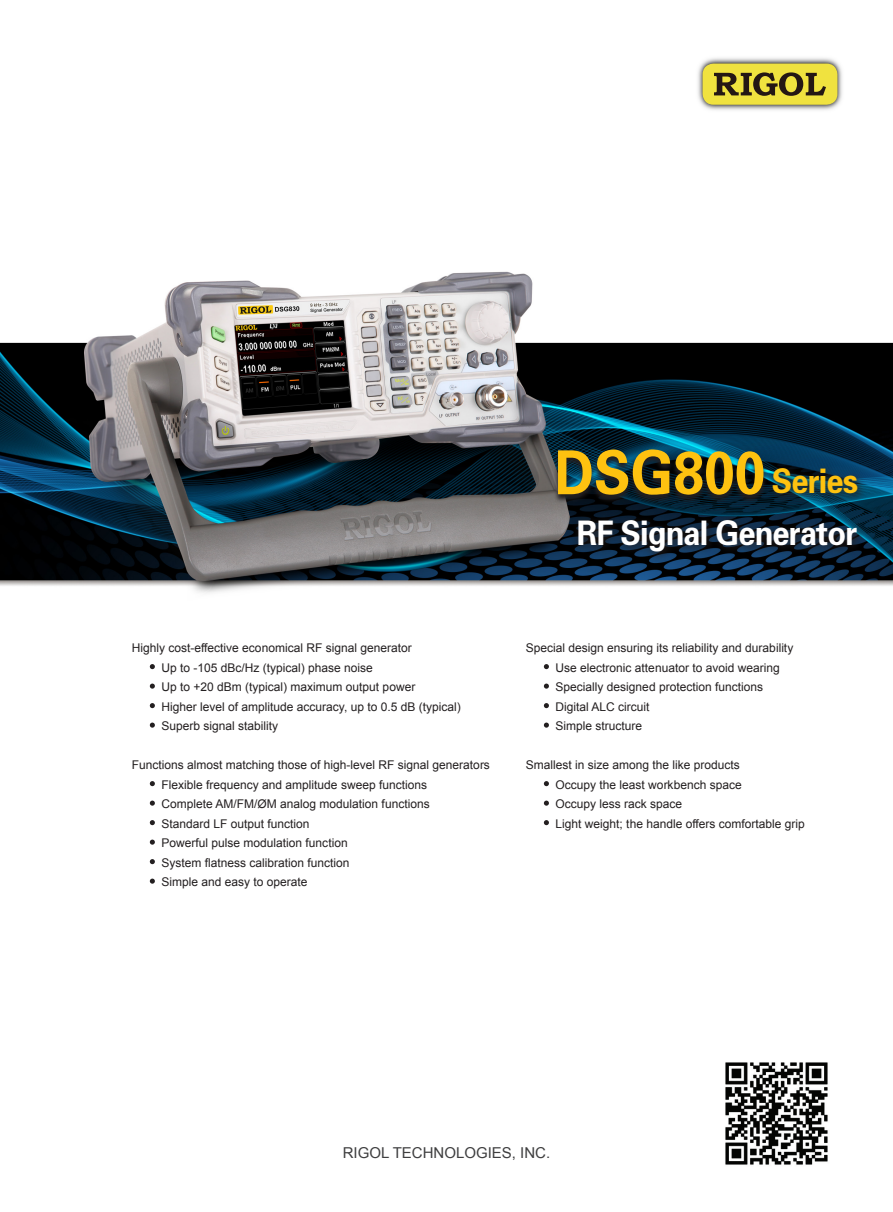
<style>
.page{position:relative;width:893px;height:1212px;background:#fff}
.page>*{position:absolute;margin:0;border:0;box-sizing:border-box;transform-origin:0 0}
.t1{font:60.6px "FZDHTJW GB1 0";color:#fec210;scale:.91 1}
.t2{font:33.75px "FZDHTJW GB1 0";letter-spacing:-.025em;color:#fff;scale:.91 1}
.t3{font:33.75px "FZDHTJW GB1 0";letter-spacing:-.025em;color:#fec210;scale:.91 1}
.t4{font:15px "Arial";color:#3e3e3f}
.t5{font:12px "Arial";color:#231f20}
</style>
<div class="page">
<img style="left:0;top:271px;width:893px;height:322px">
<svg style="left:553px;top:449px;width:215px;height:54px;background:#112834"></svg>
<svg style="left:572px;top:514px;width:295px;height:48px;background:#0e1f30"></svg>
<svg style="left:768px;top:462px;width:99px;height:41px;background:#0a384f"></svg>
<svg style="left:150px;top:664px;width:5px;height:5px"></svg>
<svg style="left:150px;top:683px;width:5px;height:6px"></svg>
<svg style="left:150px;top:703px;width:5px;height:5px"></svg>
<svg style="left:150px;top:722px;width:5px;height:6px"></svg>
<svg style="left:150px;top:781px;width:5px;height:5px"></svg>
<svg style="left:150px;top:800px;width:5px;height:6px"></svg>
<svg style="left:150px;top:820px;width:5px;height:5px"></svg>
<svg style="left:150px;top:839px;width:5px;height:6px"></svg>
<svg style="left:150px;top:859px;width:5px;height:5px"></svg>
<svg style="left:150px;top:878px;width:5px;height:6px"></svg>
<img style="left:698px;top:58px;width:144px;height:52px">
<svg style="left:703px;top:64px;width:134px;height:41px;background:#bcaf36"></svg>
<svg style="left:544px;top:664px;width:5px;height:5px"></svg>
<svg style="left:544px;top:683px;width:5px;height:6px"></svg>
<svg style="left:544px;top:703px;width:5px;height:5px"></svg>
<svg style="left:544px;top:722px;width:5px;height:6px"></svg>
<svg style="left:544px;top:781px;width:5px;height:5px"></svg>
<svg style="left:544px;top:800px;width:5px;height:6px"></svg>
<svg style="left:544px;top:820px;width:5px;height:5px"></svg>
<img style="left:725px;top:1062px;width:103px;height:103px">
<p class="t5" style="left:132px;top:640px;width:281px">Highly cost-effective economical RF signal generator</p>
<p class="t5" style="left:162px;top:660px;width:213px">Up to -105 dBc/Hz (typical) phase noise</p>
<p class="t5" style="left:162px;top:679px;width:255px">Up to +20 dBm (typical) maximum output power</p>
<p class="t5" style="left:162px;top:699px;width:301px">Higher level of amplitude accuracy, up to 0.5 dB (typical)</p>
<p class="t5" style="left:162px;top:718px;width:118px">Superb signal stability</p>
<p class="t5" style="left:132px;top:757px;width:360px">Functions almost matching those of high-level RF signal generators</p>
<p class="t5" style="left:162px;top:777px;width:267px">Flexible frequency and amplitude sweep functions</p>
<p class="t5" style="left:162px;top:796px;width:270px">Complete AM/FM/ØM analog modulation functions</p>
<p class="t5" style="left:162px;top:816px;width:150px">Standard LF output function</p>
<p class="t5" style="left:162px;top:835px;width:188px">Powerful pulse modulation function</p>
<p class="t5" style="left:162px;top:855px;width:190px">System flatness calibration function</p>
<p class="t5" style="left:162px;top:874px;width:148px">Simple and easy to operate</p>
<p class="t1" style="left:554px;top:440px;width:233px">DSG800</p>
<p class="t2" style="left:577px;top:515px;width:310px">RF Signal Generator</p>
<p class="t3" style="left:772px;top:463px;width:96px">Series</p>
<p class="t5" style="left:526px;top:640px;width:269px">Special design ensuring its reliability and durability</p>
<p class="t5" style="left:556px;top:660px;width:226px">Use electronic attenuator to avoid wearing</p>
<p class="t5" style="left:556px;top:679px;width:209px">Specially designed protection functions</p>
<p class="t5" style="left:556px;top:699px;width:96px">Digital ALC circuit</p>
<p class="t5" style="left:556px;top:718px;width:88px">Simple structure</p>
<p class="t5" style="left:526px;top:757px;width:216px">Smallest in size among the like products</p>
<p class="t5" style="left:556px;top:777px;width:188px">Occupy the least workbench space</p>
<p class="t5" style="left:556px;top:796px;width:128px">Occupy less rack space</p>
<p class="t5" style="left:556px;top:816px;width:251px">Light weight; the handle offers comfortable grip</p>
<p class="t4" style="left:343px;top:1143px;width:209px">RIGOL TECHNOLOGIES, INC.</p>
</div>
